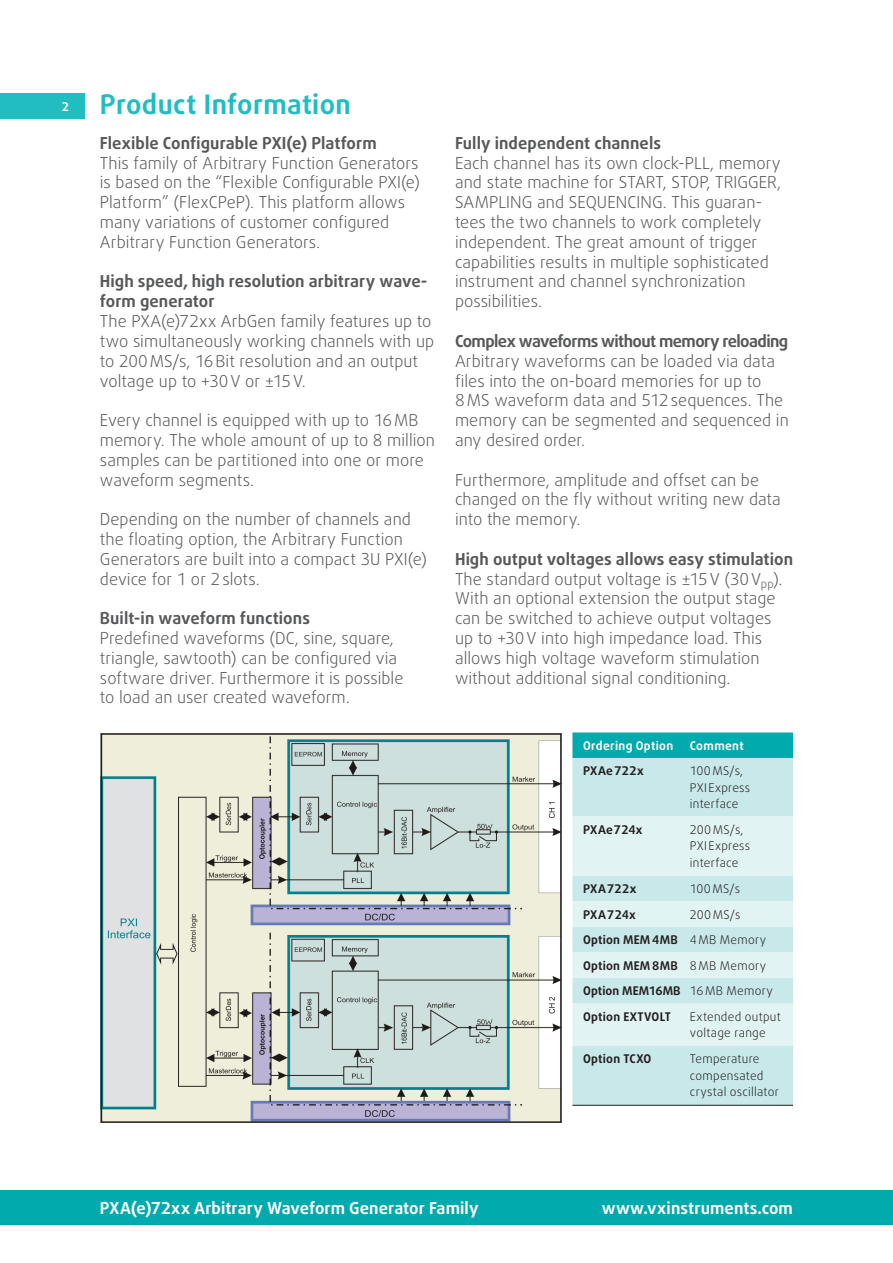
<style>
.page{position:relative;width:893px;height:1263px;background:#fff}
.page>*{position:absolute;margin:0;border:0;box-sizing:border-box;transform-origin:0 0}
.t1{font:700 27px "Daxline Pro";letter-spacing:.01em;color:#21bdc1}
.t2{font:300 16.5px/19.8px "Daxline Pro";letter-spacing:.005em;color:#57585a}
.t3{font:700 16.5px/19.8px "Daxline Pro";letter-spacing:.005em;color:#57585a}
.t4{font:700 16.5px "Daxline Pro";letter-spacing:.005em;color:#fff}
.t5{font:700 16.5px "Daxline Pro";letter-spacing:-.035em;color:#57585a}
.Tabelle{font:300 12px/16.5px "Daxline Pro";letter-spacing:.025em;color:#231f20}
.Tabelle-2{font:700 12px "Daxline Pro";letter-spacing:.02em;color:#231f20}
.Tabelle_Überschrift{font:700 12px "Daxline Pro";letter-spacing:.03em;color:#fff}
</style>
<div class="page">
<div style="left:0;top:1191px;width:893px;height:34px;background:#00aaad"></div>
<div style="left:0;top:94px;width:85px;height:25px;background:#21bdc1"></div>
<img style="left:104px;top:736px;width:455px;height:384px">
<div style="left:101px;top:733px;width:461px;height:390px;border:2px solid #231f20"></div>
<div style="left:572px;top:732px;width:221px;height:26px;background:#00aaad"></div>
<div style="left:572px;top:758px;width:221px;height:347px;background:#c8e8ea"></div>
<svg style="left:572px;top:816px;width:221px;height:230px;background:#d9eff0"></svg>
<hr style="left:572px;top:1105px;width:118px;height:1px;background:#231f20">
<hr style="left:690px;top:1105px;width:103px;height:1px;background:#231f20">
<p class="Tabelle_Überschrift" style="left:62px;top:98px;width:9px">2</p>
<h1 class="t1" style="left:100px;top:87px;width:253px">Product Information</h1>
<p class="t3" style="left:100px;top:133px;width:278px">Flexible Configurable PXI(e) Platform</p>
<p class="t2" style="left:100px;top:153px;width:322px">This family of Arbitrary Function Generators is based on the “Flexible Configurable PXI(e)<br>Platform” (FlexCPeP). This platform allows many variations of customer configured Arbitrary Function Generators.</p>
<p class="t3" style="left:100px;top:272px;width:329px">High speed, high resolution arbitrary wave&shy;form generator</p>
<p class="t2" style="left:100px;top:311px;width:336px">The PXA(e)72xx ArbGen family features up to two simultaneously working channels with up to 200MS/s, 16Bit resolution and an output voltage up to +30V or ±15V.</p>
<p class="t2" style="left:100px;top:410px;width:337px">Every channel is equipped with up to 16MB memory. The whole amount of up to 8 million samples can be partitioned into one or more waveform segments.</p>
<p class="t2" style="left:100px;top:509px;width:329px">Depending on the number of channels and the floating option, the Arbitrary Function Generators are built into a compact 3U PXI(e) device for 1 or 2slots.</p>
<p class="t3" style="left:100px;top:608px;width:212px">Built-in waveform functions</p>
<p class="t2" style="left:100px;top:628px;width:305px">Predefined waveforms (DC, sine, square, triangle, sawtooth) can be configured via software driver. Furthermore it is possible to load an user created waveform.</p>
<p class="t3" style="left:455px;top:133px;width:208px">Fully independent channels</p>
<p class="t2" style="left:455px;top:153px;width:328px">Each channel has its own clock-PLL, memory and state machine for START, STOP, TRIGGER, SAMPLING and SEQUENCING. This guaran&shy;tees the two channels to work completely independent. The great amount of trigger capabilities results in multiple sophisticated instrument and channel synchronization possibilities.</p>
<p class="t5" style="left:455px;top:330px;width:335px">Complex waveforms without memory reloading</p>
<p class="t2" style="left:455px;top:351px;width:335px">Arbitrary waveforms can be loaded via data files into the on-board memories for up to 8MS waveform data and 512sequences. The memory can be segmented and sequenced in any desired order.</p>
<p class="t2" style="left:455px;top:470px;width:327px">Furthermore, amplitude and offset can be changed on the fly without writing new data into the memory.</p>
<p class="t3" style="left:455px;top:549px;width:340px">High output voltages allows easy stimulation</p>
<p class="t2" style="left:455px;top:569px;width:329px">The standard output voltage is ±15V (30V<sub>pp</sub>).<br>With an optional extension the output stage can be switched to achieve output voltages up to +30V into high impedance load. This allows high voltage waveform stimulation without additional signal conditioning.</p>
<p class="Tabelle_Überschrift" style="left:583px;top:737px;width:92px">Ordering Option</p>
<p class="Tabelle_Überschrift" style="left:690px;top:737px;width:55px">Comment</p>
<p class="Tabelle-2" style="left:583px;top:763px;width:62px">PXAe722x</p>
<p class="Tabelle" style="left:690px;top:763px;width:62px">100MS/s,<br>PXIExpress interface</p>
<p class="Tabelle-2" style="left:583px;top:821px;width:61px">PXAe724x</p>
<p class="Tabelle" style="left:690px;top:821px;width:62px">200MS/s,<br>PXIExpress interface</p>
<p class="Tabelle-2" style="left:583px;top:881px;width:55px">PXA722x</p>
<p class="Tabelle" style="left:690px;top:881px;width:52px">100MS/s</p>
<p class="Tabelle-2" style="left:583px;top:906px;width:54px">PXA724x</p>
<p class="Tabelle" style="left:690px;top:906px;width:52px">200MS/s</p>
<p class="Tabelle-2" style="left:583px;top:932px;width:96px">Option MEM 4MB</p>
<p class="Tabelle" style="left:690px;top:932px;width:78px">4MB Memory</p>
<p class="Tabelle-2" style="left:583px;top:957px;width:96px">Option MEM 8MB</p>
<p class="Tabelle" style="left:690px;top:957px;width:78px">8MB Memory</p>
<p class="Tabelle-2" style="left:583px;top:983px;width:99px">Option MEM16MB</p>
<p class="Tabelle" style="left:690px;top:983px;width:84px">16MB Memory</p>
<p class="Tabelle-2" style="left:583px;top:1008px;width:89px">Option EXTVOLT</p>
<p class="Tabelle" style="left:690px;top:1008px;width:92px">Extended output</p>
<p class="Tabelle" style="left:690px;top:1025px;width:77px">voltage range</p>
<p class="Tabelle-2" style="left:583px;top:1051px;width:70px">Option TCXO</p>
<p class="Tabelle" style="left:690px;top:1051px;width:90px">Temperature compensated crystal oscillator</p>
<p class="t4" style="left:100px;top:1197px;width:380px">PXA(e)72xx Arbitrary Waveform Generator Family</p>
<p class="t4" style="left:602px;top:1197px;width:193px">www.vxinstruments.com</p>
</div>
